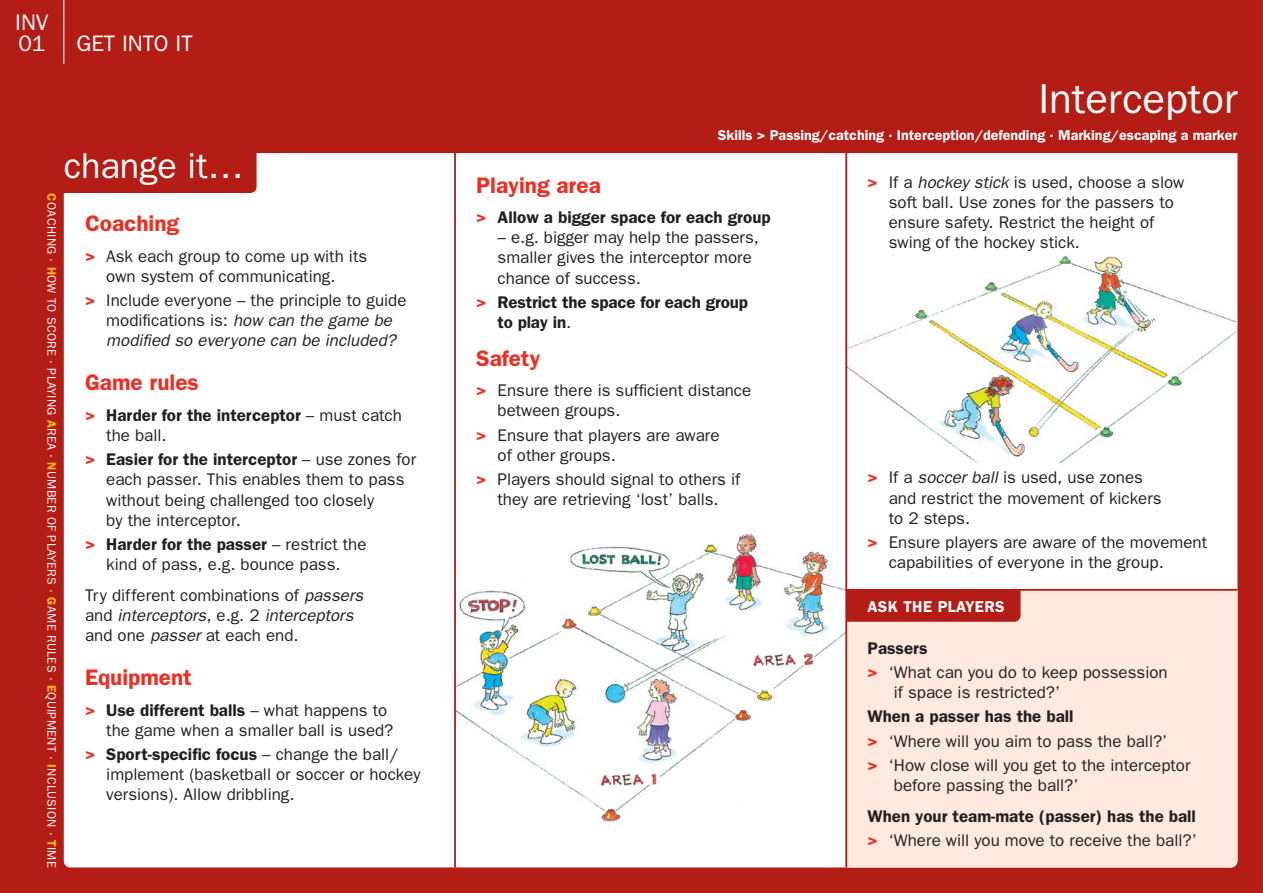
<style>
.page{position:relative;width:1263px;height:893px;background:#fff}
.page>*{position:absolute;margin:0;border:0;box-sizing:border-box;transform-origin:0 0}
.Rev-A{font:42px "Franklin Gothic";color:#fff}
.Rev-change_it-head{font:36px "Franklin Gothic";color:#fff}
.B_1_red{font:600 22.5px "Franklin Gothic";color:#ee2e22}
.Tab_right{font:22.5px "Franklin Gothic";color:#fff}
.Tab_centred{font:22.5px/21px "Franklin Gothic";color:#fff}
.Text-bullet{font:16.95px/20.1px "Franklin Gothic";color:#231f20}
.Text-bullet_space_af{font:16.95px/20.1px "Franklin Gothic";color:#231f20}
.Text-bullet-2{font:600 16.95px/20.1px "Franklin Gothic";color:#231f20}
.Text{font:16.95px/20.1px "Franklin Gothic";color:#231f20}
.Text-2{font:600 16.95px "Franklin Gothic";color:#231f20}
.Rev-ask_players{font:600 15.75px "Franklin Gothic";letter-spacing:.025em;color:#fff}
.Rev-skills{font:600 14.25px "Franklin Gothic";color:#fff}
.Rev-change_it-side{font:12.3px "Franklin Gothic";letter-spacing:.025em;color:#fff}
.s1{font-weight:600;color:#fcb814}
.s2{font-weight:600;color:#ee2e22}
.s3{font-style:italic}
.s4{color:#ee2e22}
.s5{font-weight:400}
.s6{font-weight:600}
</style>
<div class="page">
<div style="left:0;top:64px;width:1263px;height:829px;background:#b41d15"></div>
<div style="left:0;top:0;width:1263px;height:64px;background:#b41d15"></div>
<div style="left:64px;top:153px;width:1173px;height:714px;background:#fff"></div>
<div style="left:847px;top:591px;width:390px;height:276px;background:#fde9dd"></div>
<hr style="left:63px;top:0;width:1px;height:64px;background:#fff">
<img style="left:456px;top:528px;width:389px;height:303px">
<svg style="left:847px;top:591px;width:173px;height:31px"></svg>
<img style="left:847px;top:253px;width:389px;height:210px">
<hr style="left:845px;top:153px;width:2px;height:714px;background:#b41d15">
<hr style="left:454px;top:153px;width:2px;height:714px;background:#b41d15">
<hr style="left:846px;top:589px;width:391px;height:2px;background:#b41d15">
<p class="Tab_centred" style="left:15px;top:11px;width:35px">INV<br>01</p>
<p class="Tab_right" style="left:77px;top:30px;width:118px">GET INTO IT</p>
<p class="Rev-change_it-side" style="left:59px;top:193px;width:674px;rotate:90deg"><span class="s1">C</span>oaching · <span class="s1">H</span>ow to score · Playing <span class="s1">A</span>rea · <span class="s1">N</span>um ber of players · <span class="s1">G</span>ame rules · <span class="s1">E</span>quipment · <span class="s1">I</span>nCLUSION · <span class="s1">T</span>ime</p>
<p class="Rev-change_it-head" style="left:64px;top:145px;width:181px">change it…</p>
<p class="B_1_red" style="left:85px;top:210px;width:96px">Coaching</p>
<p class="Text-bullet" style="left:106px;top:245px;width:262px;text-indent:-21px"><span class="s2">&gt;</span> Ask each group to come up with its own system of communicating.</p>
<p class="Text-bullet_space_af" style="left:106px;top:290px;width:302px;text-indent:-21px"><span class="s2">&gt;</span> Include everyone – the principle to guide modifications is: <span class="s3">how can the game be modified so everyone can be included?</span></p>
<p class="B_1_red" style="left:85px;top:369px;width:115px">Game rules</p>
<p class="Text-bullet-2" style="left:106px;top:405px;width:297px;text-indent:-21px"><span class="s4">&gt;</span> Harder for the interceptor <span class="s5">– must catch the ball.</span></p>
<p class="Text-bullet" style="left:106px;top:449px;width:311px;text-indent:-21px"><span class="s2">&gt;</span> <span class="s6">Easier for the interceptor</span> – use zones for each passer. This enables them to pass without being challenged too closely<br>by the interceptor.</p>
<p class="Text-bullet_space_af" style="left:85px;top:534px;width:283px;text-align:center"><span class="s2">&gt;</span> <span class="s6">Harder for the passer</span> – restrict the kind of pass, e.g. bounce pass.</p>
<p class="Text" style="left:85px;top:585px;width:280px">Try different combinations of <span class="s3">passers </span>and <span class="s3">interceptors</span>, e.g. 2 <span class="s3">interceptors </span>and one <span class="s3">passer</span> at each end.</p>
<p class="B_1_red" style="left:85px;top:664px;width:108px">Equipment</p>
<p class="Text-bullet" style="left:106px;top:700px;width:289px;text-indent:-21px"><span class="s2">&gt;</span> <span class="s6">Use different balls</span> – what happens to the game when a smaller ball is used?</p>
<p class="Text-bullet" style="left:106px;top:744px;width:316px;text-indent:-21px"><span class="s2">&gt;</span> <span class="s6">Sport-specific focus</span> – change the ball/ implement (basketball or soccer or hockey versions). Allow dribbling.</p>
<p class="Rev-A" style="left:1038px;top:74px;width:201px">Interceptor</p>
<p class="Rev-skills" style="left:718px;top:127px;width:521px">Skills &gt; Passing/catching · Interception/defending · Marking/escaping a marker</p>
<p class="B_1_red" style="left:476px;top:171px;width:126px">Playing area</p>
<p class="Text-bullet-2" style="left:476px;top:207px;width:296px"><span class="s4">&gt;</span> Allow a bigger space for each group</p>
<p class="Text-bullet" style="left:497px;top:227px;width:263px">– e.g. bigger may help the passers, smaller gives the interceptor more chance of success.</p>
<p class="Text-bullet-2" style="left:497px;top:292px;width:252px;text-indent:-21px"><span class="s4">&gt;</span> Restrict the space for each group to play in<span class="s5">.</span></p>
<p class="B_1_red" style="left:476px;top:345px;width:65px">Safety</p>
<p class="Text-bullet" style="left:497px;top:380px;width:255px;text-indent:-21px"><span class="s2">&gt;</span> Ensure there is sufficient distance between groups.</p>
<p class="Text-bullet" style="left:497px;top:425px;width:224px;text-indent:-21px"><span class="s2">&gt;</span> Ensure that players are aware of other groups.</p>
<p class="Text-bullet_space_af" style="left:476px;top:469px;width:266px;text-align:center"><span class="s2">&gt;</span> Players should signal to others if they are retrieving ‘lost’ balls.</p>
<p class="Text-bullet" style="left:889px;top:172px;width:297px;text-indent:-21px"><span class="s2">&gt;</span> If a <span class="s3">hockey stick</span> is used, choose a slow soft ball. U se zones for the passers to ensure safety. Restrict the height of swing of the hockey stick.</p>
<p class="Text-bullet" style="left:889px;top:467px;width:274px;text-indent:-21px"><span class="s2">&gt;</span> If a <span class="s3">soccer ball</span> is used, use zones and restrict the movement of kickers to 2 steps.</p>
<p class="Text-bullet_space_af" style="left:889px;top:532px;width:320px;text-indent:-21px"><span class="s2">&gt;</span> Ensure players are aware of the movement capabilities of everyone in the group.</p>
<p class="Rev-ask_players" style="left:867px;top:597px;width:137px">Ask the players</p>
<p class="Text-2" style="left:867px;top:638px;width:62px">Passers</p>
<p class="Text-bullet" style="left:894px;top:662px;width:275px;text-indent:-26px"><span class="s2">&gt;</span> ‘What can you do to keep possession if space is restricted?’</p>
<p class="Text-bullet-2" style="left:867px;top:706px;width:208px">When a passer has the ball</p>
<p class="Text-bullet" style="left:867px;top:731px;width:301px"><span class="s2">&gt;</span> ‘Where will you aim to pass the ball?’</p>
<p class="Text-bullet_space_af" style="left:894px;top:755px;width:298px;text-indent:-26px"><span class="s2">&gt;</span> ‘How close will you get to the interceptor before passing the ball?’</p>
<p class="Text-bullet-2" style="left:867px;top:806px;width:330px">When your team-mate (passer) has the ball</p>
<p class="Text-bullet" style="left:867px;top:830px;width:331px"><span class="s2">&gt;</span> ‘Where will you move to receive the ball?’</p>
</div>
